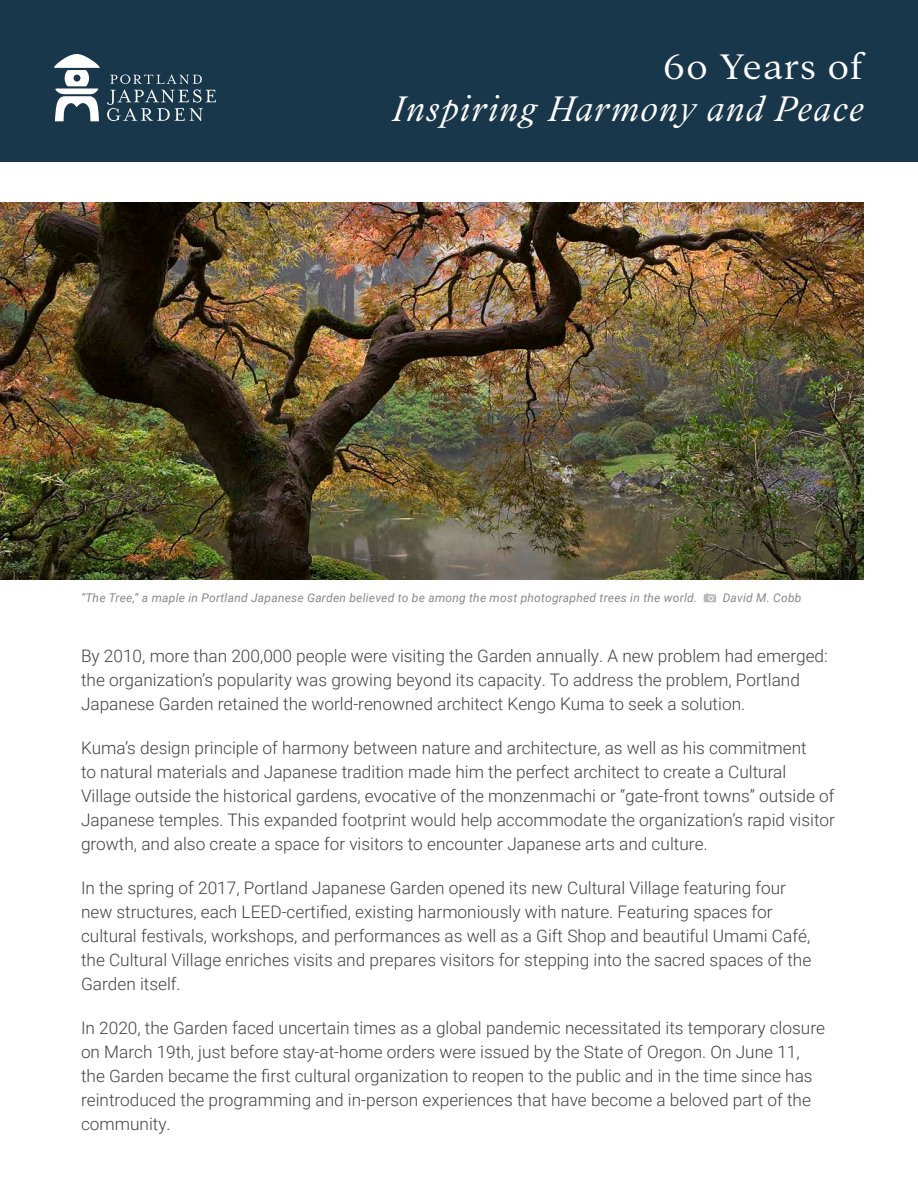
<style>
.page{position:relative;width:918px;height:1188px;background:#fff}
.page>*{position:absolute;margin:0;border:0;box-sizing:border-box;transform-origin:0 0}
.t1{font:italic 300 39px/42px "Addington CF";letter-spacing:.04em;color:#fff;text-align:right}
.t2{font:300 17.25px/24px "Roboto";color:#434144}
.t3{font:italic 12px "Roboto";letter-spacing:.02em;color:#8c8789}
.s1{font-style:normal}
</style>
<div class="page">
<div style="left:0;top:0;width:918px;height:162px;background:#19374a"></div>
<svg style="left:54px;top:54px;width:46px;height:67px"></svg>
<svg style="left:107px;top:75px;width:109px;height:46px"></svg>
<img style="left:0;top:203px;width:864px;height:377px">
<svg style="left:704px;top:593px;width:12px;height:9px"></svg>
<p class="t1" style="left:393px;top:47px;width:473px"><span class="s1">60 Years of<br></span>Inspiring Harmony and Peace</p>
<p class="t3" style="left:81px;top:590px;width:618px">“The Tree,” a maple in Portland Japanese Garden believed to be among the most photographed trees in the world.</p>
<p class="t3" style="left:723px;top:590px;width:80px">David M. Cobb</p>
<p class="t2" style="left:81px;top:643px;width:748px">By 2010, more than 200,000 people were visiting the Garden annually. A new problem had emerged: the organization’s popularity was growing beyond its capacity. To address the problem, Portland<br>Japanese Garden retained the world-renowned architect Kengo Kuma to seek a solution.</p>
<p class="t2" style="left:81px;top:735px;width:755px">Kuma’s design principle of harmony between nature and architecture, as well as his commitment<br>to natural materials and Japanese tradition made him the perfect architect to create a Cultural Village outside the historical gardens, evocative of the monzenmachi or “gate-front towns” outside of Japanese temples. This expanded footprint would help accommodate the organization’s rapid visitor growth, and also create a space for visitors to encounter Japanese arts and culture.</p>
<p class="t2" style="left:81px;top:875px;width:732px">In the spring of 2017, Portland Japanese Garden opened its new Cultural Village featuring four new structures, each LEED-certified, existing harmoniously with nature. Featuring spaces for cultural festivals, workshops, and performances as well as a Gift Shop and beautiful Umami Café, the Cultural Village enriches visits and prepares visitors for stepping into the sacred spaces of the Garden itself.</p>
<p class="t2" style="left:81px;top:1016px;width:746px">In 2020, the Garden faced uncertain times as a global pandemic necessitated its temporary closure on March 19th, just before stay-at-home orders were issued by the State of Oregon. On June 11, the Garden became the first cultural organization to reopen to the public and in the time since has reintroduced the programming and in-person experiences that have become a beloved part of the community.</p>
</div>
